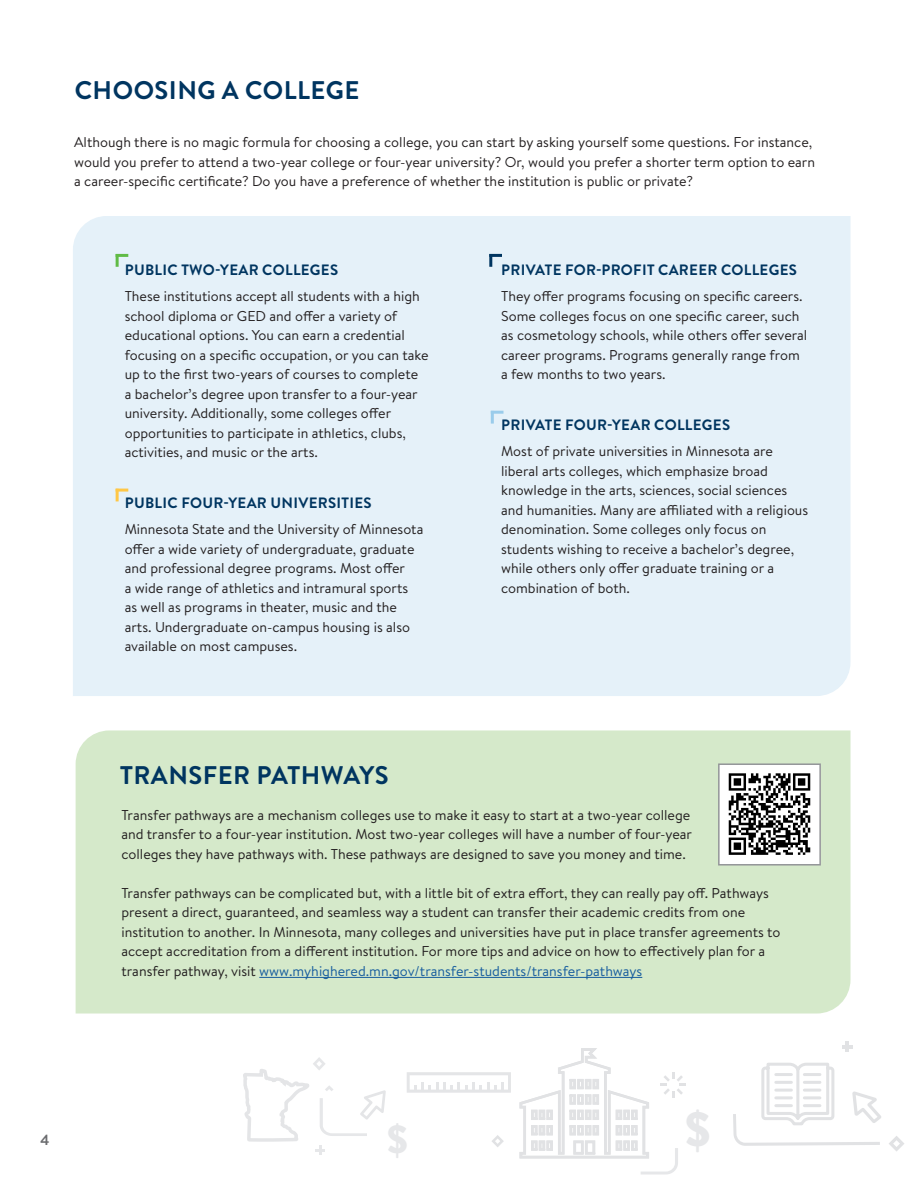
<style>
.page{position:relative;width:918px;height:1188px;background:#fff}
.page>*{position:absolute;margin:0;border:0;box-sizing:border-box;transform-origin:0 0}
.t1{font:900 48.15px "Brandon Grotesque";color:#e6e7e9}
.t2{font:900 39.3px "Brandon Grotesque";color:#e6e7e9}
.t3{font:700 25.5px "Brandon Grotesque";letter-spacing:.02em;color:#003560}
.t4{font:700 15px "Brandon Grotesque";letter-spacing:.02em;color:#003560}
.t5{font:700 15px "Brandon Grotesque";color:#6c6d70}
.Paragraph_Style{font:14.25px/19.5px "Brandon Text";color:#231f20}
.s1{color:#175d9e}
</style>
<div class="page">
<svg style="left:492px;top:1135px;width:12px;height:12px"></svg>
<div style="left:73px;top:216px;width:777px;height:480px;background:#e5f1f9"></div>
<svg style="left:491px;top:411px;width:13px;height:13px"></svg>
<svg style="left:489px;top:254px;width:13px;height:13px"></svg>
<svg style="left:116px;top:254px;width:12px;height:13px"></svg>
<svg style="left:116px;top:489px;width:12px;height:12px"></svg>
<div style="left:76px;top:730px;width:774px;height:284px;background:#d5e9ca"></div>
<div style="left:719px;top:764px;width:101px;height:101px;background:#fff"></div>
<svg style="left:729px;top:773px;width:81px;height:82px"></svg>
<div style="left:718px;top:763px;width:103px;height:103px;border:2px solid #939598"></div>
<svg style="left:243px;top:1057px;width:143px;height:98px"></svg>
<svg style="left:889px;top:1136px;width:15px;height:15px"></svg>
<svg style="left:842px;top:1041px;width:11px;height:11px"></svg>
<svg style="left:733px;top:1063px;width:148px;height:83px"></svg>
<svg style="left:519px;top:1048px;width:167px;height:127px"></svg>
<svg style="left:407px;top:1072px;width:104px;height:21px"></svg>
<hr style="left:259px;top:977px;width:383px;height:1px;background:#175d9e">
<h1 class="t3" style="left:75px;top:72px;width:286px">CHOOSING A COLLEGE</h1>
<p class="Paragraph_Style" style="left:74px;top:132px;width:742px">Although there is no magic formula for choosing a college, you can start by asking yourself some questions. For instance, would you prefer to attend a two-year college or four-year university? Or, would you prefer a shorter term option to earn a career-specific certificate? Do you have a preference of whether the institution is public or private?</p>
<h4 class="t4" style="left:125px;top:259px;width:215px">PUBLIC TWO-YEAR COLLEGES</h4>
<p class="Paragraph_Style" style="left:125px;top:286px;width:305px">These institutions accept all students with a high school diploma or GED and offer a variety of educational options. You can earn a credential focusing on a specific occupation, or you can take up to the first two-years of courses to complete a bachelor’s degree upon transfer to a four-year university. Additionally, some colleges offer opportunities to participate in athletics, clubs, activities, and music or the arts.</p>
<h4 class="t4" style="left:125px;top:493px;width:248px">PUBLIC FOUR-YEAR UNIVERSITIES</h4>
<p class="Paragraph_Style" style="left:125px;top:519px;width:300px">Minnesota State and the University of Minnesota offer a wide variety of undergraduate, graduate and professional degree programs. Most offer<br>a wide range of athletics and intramural sports as well as programs in theater, music and the arts. Undergraduate on-campus housing is also available on most campuses.</p>
<h1 class="t3" style="left:120px;top:758px;width:270px">TRANSFER PATHWAYS</h1>
<h4 class="t4" style="left:501px;top:259px;width:297px">PRIVATE FOR-PROFIT CAREER COLLEGES</h4>
<p class="Paragraph_Style" style="left:501px;top:286px;width:308px">They offer programs focusing on specific careers.<br>Some colleges focus on one specific career, such as cosmetology schools, while others offer several career programs. Programs generally range from a few months to two years.</p>
<h4 class="t4" style="left:501px;top:415px;width:230px">PRIVATE FOUR-YEAR COLLEGES</h4>
<p class="Paragraph_Style" style="left:501px;top:441px;width:309px">Most of private universities in Minnesota are liberal arts colleges, which emphasize broad knowledge in the arts, sciences, social sciences and humanities. Many are affiliated with a religious denomination. Some colleges only focus on students wishing to receive a bachelor’s degree, while others only offer graduate training or a combination of both.</p>
<p class="Paragraph_Style" style="left:122px;top:805px;width:572px">Transfer pathways are a mechanism colleges use to make it easy to start at a two-year college and transfer to a four-year institution. Most two-year colleges will have a number of four-year colleges they have pathways with. These pathways are designed to save you money and time.</p>
<p class="Paragraph_Style" style="left:122px;top:883px;width:661px">Transfer pathways can be complicated but, with a little bit of extra effort, they can really pay off. Pathways present a direct, guaranteed, and seamless way a student can transfer their academic credits from one institution to another. In Minnesota, many colleges and universities have put in place transfer agreements to accept accreditation from a different institution. For more tips and advice on how to effectively plan for a transfer pathway, visit <span class="s1">www.myhighered.mn.gov/transfer-students/transfer-pathways</span></p>
<h2 class="t5" style="left:40px;top:1129px;width:10px">4</h2>
<h2 class="t2" style="left:387px;top:1112px;width:22px">$</h2>
<h1 class="t1" style="left:685px;top:1095px;width:27px">$</h1>
</div>
